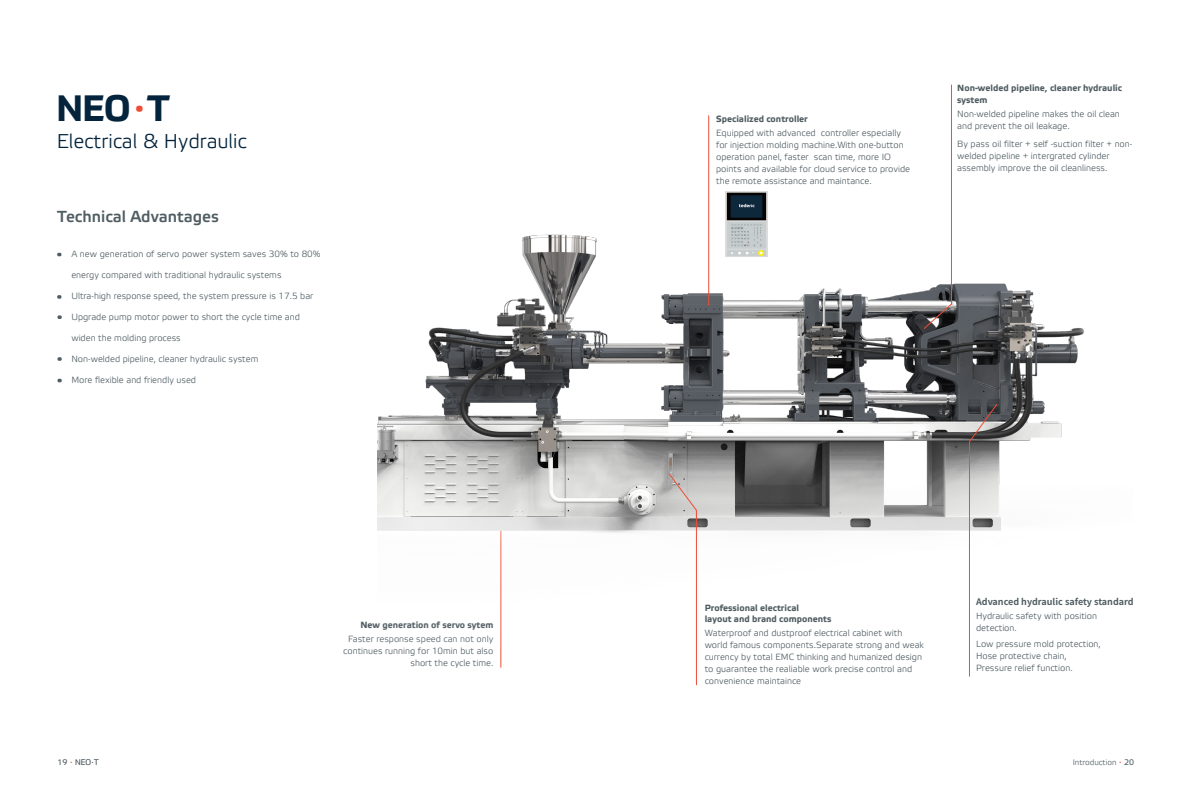
<style>
.page{position:relative;width:1191px;height:808px;background:#fff}
.page>*{position:absolute;margin:0;border:0;box-sizing:border-box;transform-origin:0 0}
.t1{font:700 36px "Prometo";color:#03243c}
.t2{font:300 20px "Etelka";color:#03243c}
.t3{font:500 16px "Etelka";color:#505d62}
.t4{font:300 9px/12px "Etelka";color:#505d62}
.t5{font:700 9px/12px "Etelka Text";color:#505d62}
.t6{font:700 9px "Noto Sans CJ Ksc";color:#505d62}
.t7{font:300 8px "Etelka";color:#505d62}
.t8{font:8px "Prometo";color:#505d62}
.s1{color:#ef4d35}
.s2{font-family:"Etelka Text"}
.s3{font-family:"Etelka Text";font-weight:400}
</style>
<div class="page">
<svg style="left:57px;top:295px;width:4px;height:4px"></svg>
<svg style="left:57px;top:379px;width:5px;height:3px"></svg>
<svg style="left:57px;top:253px;width:4px;height:3px"></svg>
<svg style="left:57px;top:315px;width:5px;height:4px"></svg>
<svg style="left:57px;top:357px;width:5px;height:4px"></svg>
<hr style="left:500px;top:471px;width:1px;height:196px;background:#ef4d35">
<img style="left:377px;top:180px;width:708px;height:465px">
<svg style="left:668px;top:472px;width:29px;height:214px"></svg>
<svg style="left:968px;top:403px;width:30px;height:274px"></svg>
<img style="left:725px;top:191px;width:43px;height:66px">
<hr style="left:708px;top:116px;width:1px;height:189px;background:#ef4d35">
<hr style="left:951px;top:85px;width:1px;height:219px;background:#ef4d35">
<svg style="left:923px;top:303px;width:29px;height:27px"></svg>
<p class="t1" style="left:57px;top:86px;width:115px">NEO <span class="s1">·</span> T</p>
<p class="t2" style="left:57px;top:128px;width:191px">Electrical &amp; Hydraulic</p>
<p class="t3" style="left:57px;top:206px;width:163px">Technical Advantages</p>
<p class="t4" style="left:71px;top:248px;width:251px">A new generation of servo power system saves 30% to 80%</p>
<p class="t4" style="left:71px;top:269px;width:212px">energy compared with traditional hydraulic systems</p>
<p class="t4" style="left:71px;top:290px;width:243px">Ultra-high response speed, the system pressure is 17.5 bar</p>
<p class="t4" style="left:71px;top:311px;width:230px">Upgrade pump motor power to short the cycle time and</p>
<p class="t4" style="left:71px;top:332px;width:111px">widen the molding process</p>
<p class="t4" style="left:71px;top:353px;width:188px">Non-welded pipeline, cleaner hydraulic system</p>
<p class="t4" style="left:71px;top:374px;width:126px">More flexible and friendly used</p>
<p class="t8" style="left:58px;top:758px;width:43px"><span class="s2">19</span> <sup>.</sup> NEO<span class="s2">·</span>T</p>
<p class="t5" style="left:360px;top:619px;width:134px">New generation of servo sytem</p>
<p class="t4" style="left:343px;top:633px;width:152px;text-align:right">Faster response speed can not only continues running for 10min but also short the cycle time.</p>
<p class="t5" style="left:716px;top:113px;width:93px">Specialized controller</p>
<p class="t4" style="left:716px;top:127px;width:195px">Equipped with advanced controller especially for injection molding machine.With one-button operation panel, faster scan time, more IO points and available for cloud service to provide the remote assistance and maintance.</p>
<p class="t5" style="left:957px;top:82px;width:166px">Non-welded pipeline, cleaner hydraulic system</p>
<p class="t4" style="left:957px;top:108px;width:164px">Non-welded pipeline makes the oil clean and prevent the oil leakage.</p>
<p class="t4" style="left:957px;top:138px;width:177px">By pass oil filter + self -suction filter + non&shy;welded pipeline + intergrated cylinder</p>
<p class="t4" style="left:957px;top:162px;width:152px">assembly improve the oil cleanliness.</p>
<p class="t5" style="left:704px;top:602px;width:96px">Professional electrical</p>
<p class="t5" style="left:704px;top:613px;width:128px">layout and brand components</p>
<p class="t4" style="left:704px;top:627px;width:199px">Waterproof and dustproof electrical cabinet with</p>
<p class="t4" style="left:704px;top:639px;width:221px">world famous components.Separate strong and weak currency by total EMC thinking and humanized design to guarantee the realiable work precise control and convenience maintaince</p>
<p class="t6" style="left:976px;top:597px;width:159px">Advanced hydraulic safety standard</p>
<p class="t4" style="left:976px;top:610px;width:123px">Hydraulic safety with position detection.</p>
<p class="t4" style="left:976px;top:638px;width:126px">Low pressure mold protection,</p>
<p class="t4" style="left:976px;top:650px;width:92px">Hose protective chain,</p>
<p class="t4" style="left:976px;top:662px;width:98px">Pressure relief function.</p>
<p class="t7" style="left:1072px;top:758px;width:63px">Introduction <sup>.</sup> <span class="s3">20</span></p>
</div>
